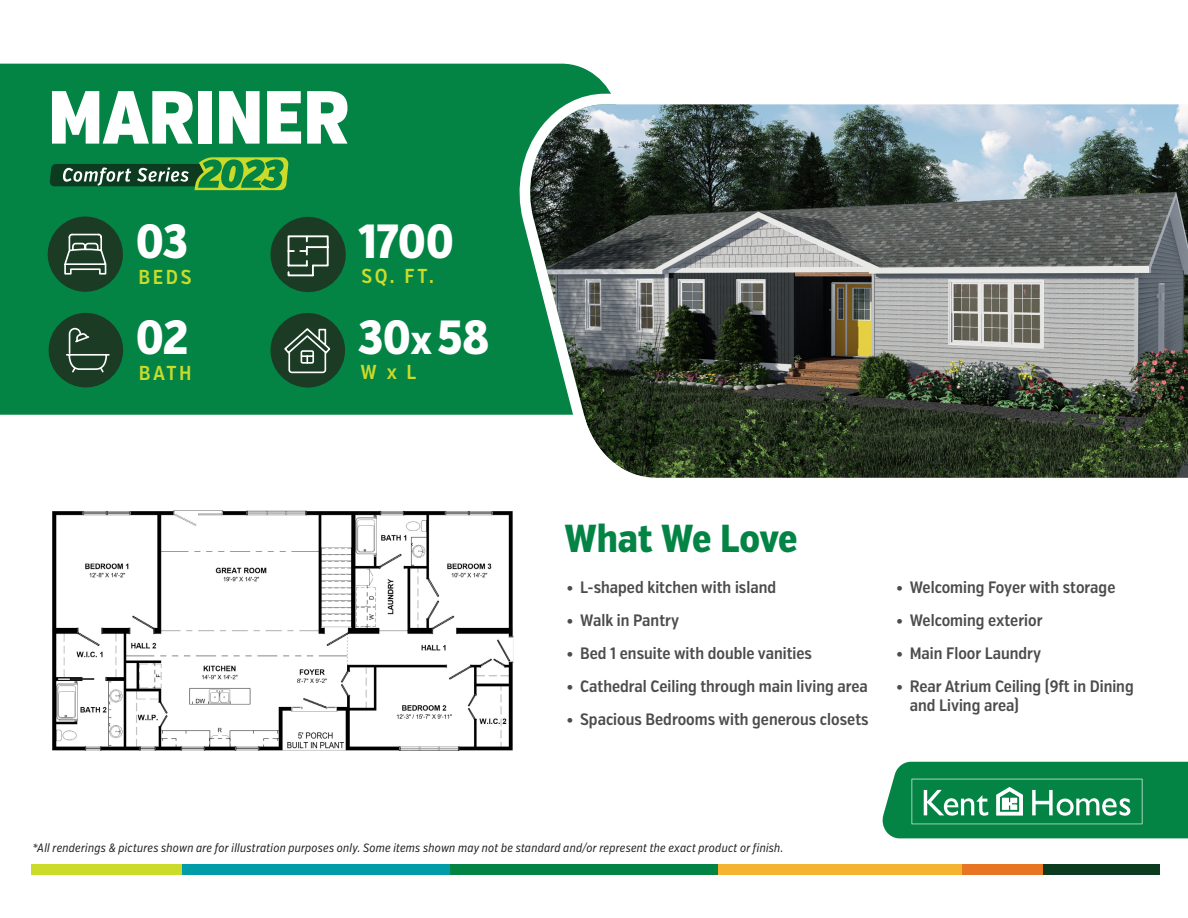
<style>
.page{position:relative;width:1188px;height:918px;background:#fff}
.page>*{position:absolute;margin:0;border:0;box-sizing:border-box;transform-origin:0 0}
.t1{font:900 75px "Verb Ex Cond";letter-spacing:-.01em;color:#fff}
.t2{font:800 47.85px "Verb Ex Cond";letter-spacing:-.015em;color:#fff}
.t3{font:800 39px "Verb Ex Cond";letter-spacing:-.01em;color:#038445}
.t4{font:600 20.1px "Verb Ex Cond";letter-spacing:.13em;color:#cadb2a}
.t5{font:600 16.5px/19.5px "Verb Ex Cond";color:#4b4c4d}
.t6{font:italic 12px "Verb Ex Cond";letter-spacing:.015em;color:#231f20}
.s1{font-size:40.35px}
</style>
<div class="page">
<div style="left:31px;top:864px;width:226px;height:11px;background:#cadb2a"></div>
<div style="left:182px;top:864px;width:365px;height:11px;background:#009ca7"></div>
<div style="left:995px;top:864px;width:165px;height:11px;background:#0c3b20"></div>
<div style="left:450px;top:864px;width:324px;height:11px;background:#038445"></div>
<div style="left:718px;top:864px;width:324px;height:11px;background:#f5b332"></div>
<div style="left:962px;top:864px;width:80px;height:11px;background:#e87524"></div>
<div style="left:0;top:64px;width:608px;height:351px;background:#038445"></div>
<svg style="left:50px;top:157px;width:238px;height:33px;background:#398242"></svg>
<img style="left:512px;top:88px;width:676px;height:390px">
<img style="left:53px;top:510px;width:461px;height:240px">
<div style="left:48px;top:217px;width:75px;height:75px;background:#1c3b24;border-radius:50%"></div>
<svg style="left:64px;top:233px;width:43px;height:42px"></svg>
<div style="left:49px;top:313px;width:74px;height:74px;background:#1c3b24;border-radius:50%"></div>
<svg style="left:66px;top:327px;width:44px;height:46px"></svg>
<div style="left:271px;top:217px;width:75px;height:75px;background:#1c3b24;border-radius:50%"></div>
<svg style="left:287px;top:235px;width:42px;height:42px"></svg>
<div style="left:271px;top:313px;width:74px;height:75px;background:#1c3b24;border-radius:50%"></div>
<svg style="left:284px;top:328px;width:46px;height:46px"></svg>
<svg style="left:882px;top:762px;width:306px;height:76px;background:#20925a"></svg>
<p class="t1" style="left:48px;top:73px;width:303px">MARINER</p>
<p class="t2" style="left:136px;top:213px;width:54px">03</p>
<p class="t4" style="left:139px;top:265px;width:54px">BEDS</p>
<p class="t2" style="left:358px;top:213px;width:97px">1700</p>
<p class="t4" style="left:361px;top:265px;width:74px">SQ. FT.</p>
<p class="t2" style="left:136px;top:309px;width:54px">02</p>
<p class="t2" style="left:358px;top:309px;width:133px">30<span class="s1">x</span>58</p>
<p class="t4" style="left:139px;top:361px;width:54px">BATH</p>
<p class="t4" style="left:361px;top:360px;width:57px">W x L</p>
<p class="t3" style="left:564px;top:515px;width:235px">What We Love</p>
<p class="t5" style="left:567px;top:578px;width:211px">• L-shaped kitchen with island</p>
<p class="t5" style="left:567px;top:611px;width:114px">• Walk in Pantry</p>
<p class="t5" style="left:567px;top:644px;width:247px">• Bed 1 ensuite with double vanities</p>
<p class="t5" style="left:567px;top:677px;width:303px">• Cathedral Ceiling through main living area</p>
<p class="t5" style="left:567px;top:710px;width:304px">• Spacious Bedrooms with generous closets</p>
<p class="t5" style="left:896px;top:578px;width:221px">• Welcoming Foyer with storage</p>
<p class="t5" style="left:896px;top:611px;width:148px">• Welcoming exterior</p>
<p class="t5" style="left:896px;top:644px;width:147px">• Main Floor Laundry</p>
<p class="t5" style="left:910px;top:677px;width:226px;text-indent:-14px">• Rear Atrium Ceiling (9ft in Dining and Living area)</p>
<p class="t6" style="left:32px;top:841px;width:753px">*All renderings &amp; pictures shown are for illustration purposes only. Some items shown may not be standard and/or represent the exact product or finish.</p>
</div>
